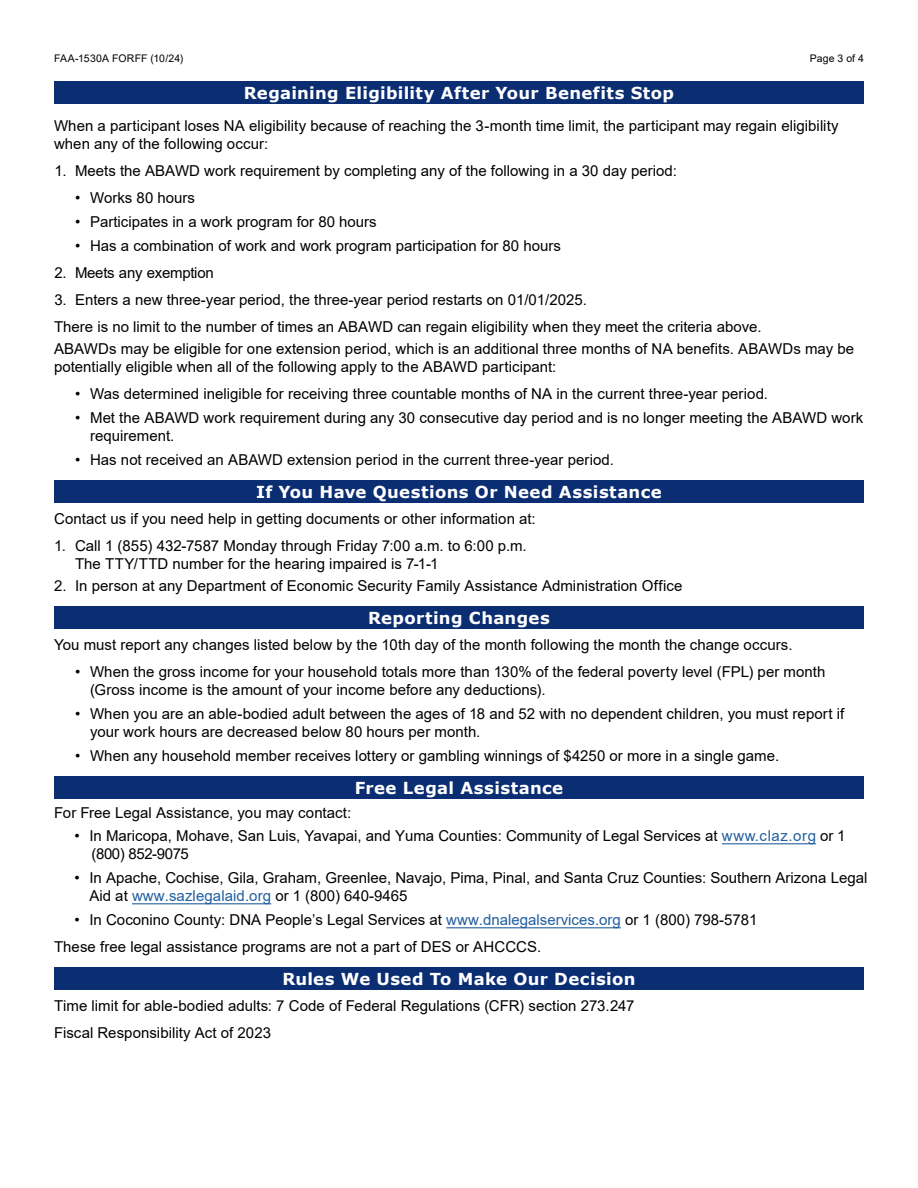
<style>
.page{position:relative;width:918px;height:1188px;background:#fff}
.page>*{position:absolute;margin:0;border:0;box-sizing:border-box;transform-origin:0 0}
.t1{font:700 16.5px "Verdana";letter-spacing:.02em;color:#fff}
.t2{font:15px/18px "Arial";color:#000}
.t3{font:15px "Arial";letter-spacing:-.02em;color:#000}
.t4{font:10.5px "Arial";letter-spacing:.01em;color:#000}
.s1{color:#215e9e}
</style>
<div class="page">
<div style="left:54px;top:81px;width:810px;height:23px;background:#0b2d72"></div>
<div style="left:54px;top:480px;width:810px;height:23px;background:#0b2d72"></div>
<div style="left:54px;top:607px;width:810px;height:22px;background:#0b2d72"></div>
<div style="left:54px;top:776px;width:810px;height:23px;background:#0b2d72"></div>
<div style="left:54px;top:967px;width:810px;height:23px;background:#0b2d72"></div>
<hr style="left:722px;top:843px;width:94px;height:1px;background:#215e9e">
<hr style="left:132px;top:903px;width:139px;height:1px;background:#215e9e">
<hr style="left:446px;top:927px;width:175px;height:1px;background:#215e9e">
<p class="t4" style="left:54px;top:51px;width:131px">FAA-1530A FORFF (10/24)</p>
<p class="t4" style="left:810px;top:51px;width:56px">Page 3 of 4</p>
<p class="t1" style="left:244px;top:81px;width:432px">Regaining Eligibility After Your Benefits Stop</p>
<p class="t2" style="left:54px;top:116px;width:786px">When a participant loses NA eligibility because of reaching the 3-month time limit, the participant may regain eligibility when any of the following occur:</p>
<p class="t2" style="left:55px;top:161px;width:624px">1. Meets the ABAWD work requirement by completing any of the following in a 30 day period:</p>
<p class="t2" style="left:75px;top:188px;width:122px">• Works 80 hours</p>
<p class="t2" style="left:75px;top:212px;width:303px">• Participates in a work program for 80 hours</p>
<p class="t2" style="left:75px;top:236px;width:488px">• Has a combination of work and work program participation for 80 hours</p>
<p class="t3" style="left:55px;top:262px;width:161px">2. Meets any exemption</p>
<p class="t2" style="left:54px;top:286px;width:709px;line-height:27px">3. Enters a new three-year period, the three-year period restarts on 01/01/2025.<br>There is no limit to the number of times an ABAWD can regain eligibility when they meet the criteria above.</p>
<p class="t2" style="left:54px;top:340px;width:802px">ABAWDs may be eligible for one extension period, which is an additional three months of NA benefits. ABAWDs may be potentially eligible when all of the following apply to the ABAWD participant:</p>
<p class="t2" style="left:75px;top:385px;width:695px">• Was determined ineligible for receiving three countable months of NA in the current three-year period.</p>
<p class="t2" style="left:90px;top:409px;width:775px;text-indent:-15px">• Met the ABAWD work requirement during any 30 consecutive day period and is no longer meeting the ABAWD work requirement.</p>
<p class="t2" style="left:75px;top:451px;width:541px">• Has not received an ABAWD extension period in the current three-year period.</p>
<p class="t1" style="left:256px;top:480px;width:407px">If You Have Questions Or Need Assistance</p>
<p class="t2" style="left:54px;top:509px;width:483px">Contact us if you need help in getting documents or other information at:</p>
<p class="t2" style="left:75px;top:536px;width:453px;text-indent:-21px">1. Call 1 (855) 432-7587 Monday through Friday 7:00 a.m. to 6:00 p.m.<br>The TTY/TTD number for the hearing impaired is 7-1-1</p>
<p class="t2" style="left:54px;top:577px;width:630px">2. In person at any Department of Economic Security Family Assistance Administration Office</p>
<p class="t1" style="left:368px;top:606px;width:183px">Reporting Changes</p>
<p class="t2" style="left:54px;top:636px;width:740px">You must report any changes listed below by the 10th day of the month following the month the change occurs.</p>
<p class="t2" style="left:90px;top:663px;width:737px;text-indent:-15px">• When the gross income for your household totals more than 130% of the federal poverty level (FPL) per month (Gross income is the amount of your income before any deductions).</p>
<p class="t2" style="left:90px;top:705px;width:756px;text-indent:-15px">• When you are an able-bodied adult between the ages of 18 and 52 with no dependent children, you must report if your work hours are decreased below 80 hours per month.</p>
<p class="t2" style="left:75px;top:747px;width:706px">• When any household member receives lottery or gambling winnings of $4250 or more in a single game.</p>
<p class="t1" style="left:355px;top:776px;width:210px">Free Legal Assistance</p>
<p class="t2" style="left:54px;top:804px;width:299px">For Free Legal Assistance, you may contact:</p>
<p class="t2" style="left:92px;top:827px;width:755px;text-indent:-17px">• In Maricopa, Mohave, San Luis, Yavapai, and Yuma Counties: Community of Legal Services at <span class="s1">www.claz.org</span> or 1 (800) 852-9075</p>
<p class="t2" style="left:89px;top:869px;width:779px;text-indent:-15px">• In Apache, Cochise, Gila, Graham, Greenlee, Navajo, Pima, Pinal, and Santa Cruz Counties: Southern Arizona Legal<br>Aid at <span class="s1">www.sazlegalaid.org</span> or 1 (800) 640-9465</p>
<p class="t2" style="left:54px;top:906px;width:705px;line-height:26.7px;text-indent:20px">• In Coconino County: DNA People’s Legal Services at <span class="s1">www.dnalegalservices.org</span> or 1 (800) 798-5781<br>These free legal assistance programs are not a part of DES or AHCCCS.</p>
<p class="t1" style="left:282px;top:967px;width:355px">Rules We Used To Make Our Decision</p>
<p class="t2" style="left:54px;top:992px;width:582px;line-height:27px">Time limit for able-bodied adults: 7 Code of Federal Regulations (CFR) section 273.247<br>Fiscal Responsibility Act of 2023</p>
</div>
